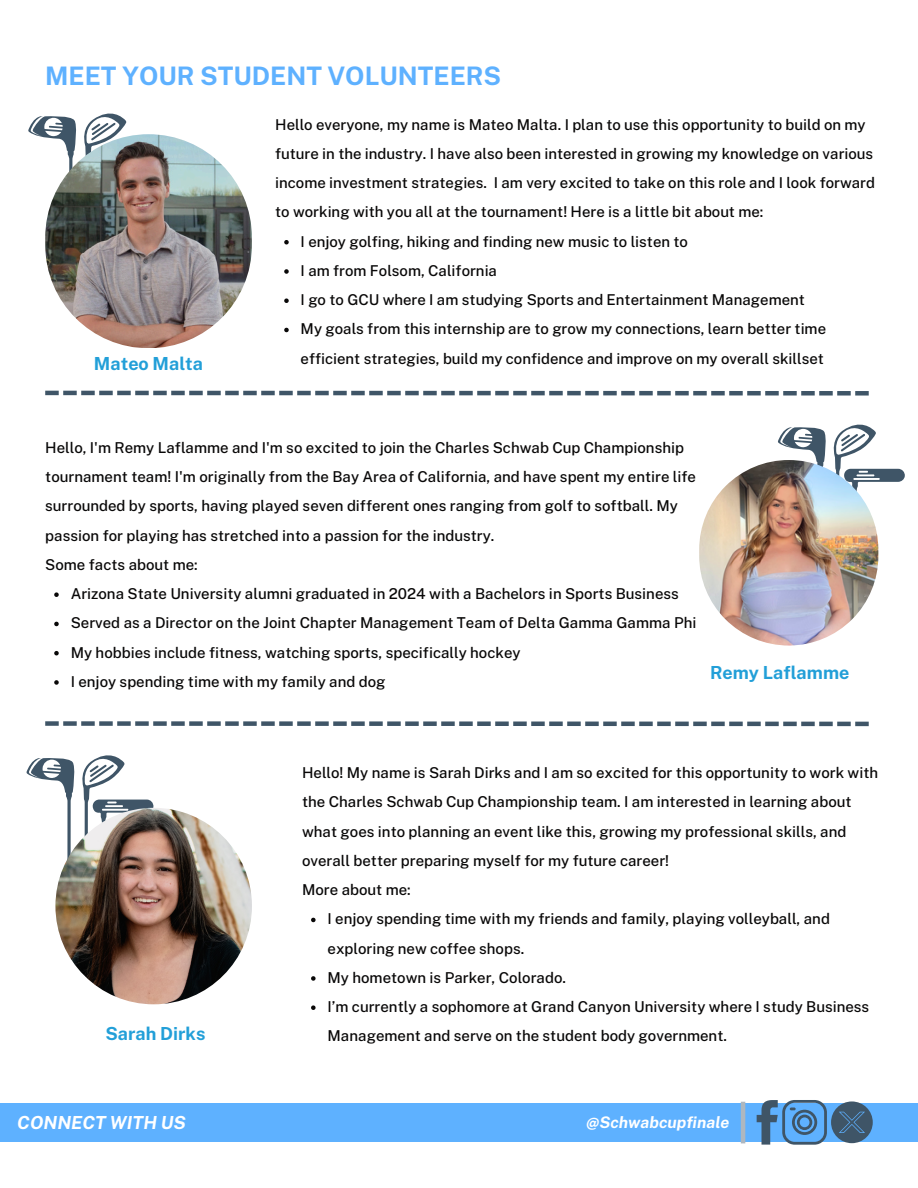
<style>
.page{position:relative;width:918px;height:1188px;background:#fff}
.page>*{position:absolute;margin:0;border:0;box-sizing:border-box;transform-origin:0 0}
.t1{font:700 25.5px "Public Sans";color:#5eb1ff}
.t2{font:700 18px "Public Sans";color:#229fd8}
.t3{font:italic 700 18px "Public Sans";color:#fff}
.t4{font:italic 700 15.9px "Public Sans";color:#fff}
.t5{font:500 15px/29.2px "Public Sans";color:#090808}
</style>
<div class="page">
<svg style="left:28px;top:113px;width:110px;height:159px"></svg>
<img style="left:45px;top:134px;width:207px;height:214px;border-radius:103px">
<svg style="left:284px;top:240px;width:5px;height:4px"></svg>
<svg style="left:284px;top:269px;width:5px;height:5px"></svg>
<svg style="left:284px;top:298px;width:5px;height:5px"></svg>
<svg style="left:284px;top:328px;width:5px;height:4px"></svg>
<svg style="left:45px;top:391px;width:824px;height:5px"></svg>
<svg style="left:778px;top:424px;width:127px;height:139px"></svg>
<img style="left:699px;top:460px;width:179px;height:186px">
<div style="left:0;top:1103px;width:918px;height:39px;background:#5eb1ff"></div>
<hr style="left:741px;top:1102px;width:4px;height:41px;background:#aeb7bf">
<svg style="left:757px;top:1100px;width:116px;height:45px"></svg>
<svg style="left:45px;top:721px;width:824px;height:5px"></svg>
<svg style="left:26px;top:755px;width:127px;height:103px"></svg>
<img style="left:55px;top:808px;width:197px;height:196px;border-radius:50%">
<svg style="left:54px;top:592px;width:5px;height:5px"></svg>
<svg style="left:54px;top:622px;width:5px;height:4px"></svg>
<svg style="left:54px;top:651px;width:5px;height:4px"></svg>
<svg style="left:54px;top:680px;width:5px;height:5px"></svg>
<svg style="left:311px;top:918px;width:5px;height:4px"></svg>
<svg style="left:311px;top:976px;width:5px;height:5px"></svg>
<svg style="left:311px;top:1005px;width:5px;height:5px"></svg>
<h3 class="t1" style="left:45px;top:60px;width:458px">MEET YOUR STUDENT VOLUNTEERS</h3>
<h3 class="t2" style="left:94px;top:353px;width:111px">Mateo Malta</h3>
<p class="t5" style="left:275px;top:110px;width:601px">Hello everyone, my name is Mateo Malta. I plan to use this opportunity to build on my future in the industry. I have also been interested in growing my knowledge on various income investment strategies. I am very excited to take on this role and I look forward to working with you all at the tournament! Here is a little bit about me:</p>
<h4 class="t5" style="left:301px;top:227px;width:389px">I enjoy golfing, hiking and finding new music to listen to</h4>
<p class="t5" style="left:301px;top:256px;width:198px">I am from Folsom, California</p>
<p class="t5" style="left:301px;top:285px;width:506px">I go to GCU where I am studying Sports and Entertainment Management</p>
<p class="t5" style="left:301px;top:314px;width:527px">My goals from this internship are to grow my connections, learn better time efficient strategies, build my confidence and improve on my overall skillset</p>
<p class="t5" style="left:45px;top:433px;width:652px">Hello, I'm Remy Laflamme and I'm so excited to join the Charles Schwab Cup Championship tournament team! I'm originally from the Bay Area of California, and have spent my entire life surrounded by sports, having played seven different ones ranging from golf to softball. My passion for playing has stretched into a passion for the industry.<br>Some facts about me:</p>
<h4 class="t5" style="left:71px;top:579px;width:610px">Arizona State University alumni graduated in 2024 with a Bachelors in Sports Business</h4>
<p class="t5" style="left:71px;top:608px;width:627px">Served as a Director on the Joint Chapter Management Team of Delta Gamma Gamma Phi</p>
<p class="t5" style="left:71px;top:638px;width:451px">My hobbies include fitness, watching sports, specifically hockey</p>
<p class="t5" style="left:71px;top:667px;width:316px">I enjoy spending time with my family and dog</p>
<p class="t2" style="left:710px;top:662px;width:141px">Remy Laflamme</p>
<p class="t5" style="left:302px;top:758px;width:578px">Hello! My name is Sarah Dirks and I am so excited for this opportunity to work with the Charles Schwab Cup Championship team. I am interested in learning about what goes into planning an event like this, growing my professional skills, and overall better preparing myself for my future career!<br>More about me:</p>
<h3 class="t5" style="left:328px;top:904px;width:504px">I enjoy spending time with my friends and family, playing volleyball, and exploring new coffee shops.</h3>
<h4 class="t5" style="left:328px;top:963px;width:240px">My hometown is Parker, Colorado.</h4>
<p class="t5" style="left:328px;top:992px;width:543px">I’m currently a sophomore at Grand Canyon University where I study Business</p>
<p class="t2" style="left:105px;top:1023px;width:102px">Sarah Dirks</p>
<p class="t5" style="left:328px;top:1021px;width:401px">Management and serve on the student body government.</p>
<p class="t3" style="left:17px;top:1112px;width:170px">CONNECT WITH US</p>
<p class="t4" style="left:587px;top:1112px;width:144px">@Schwabcupfinale</p>
</div>
